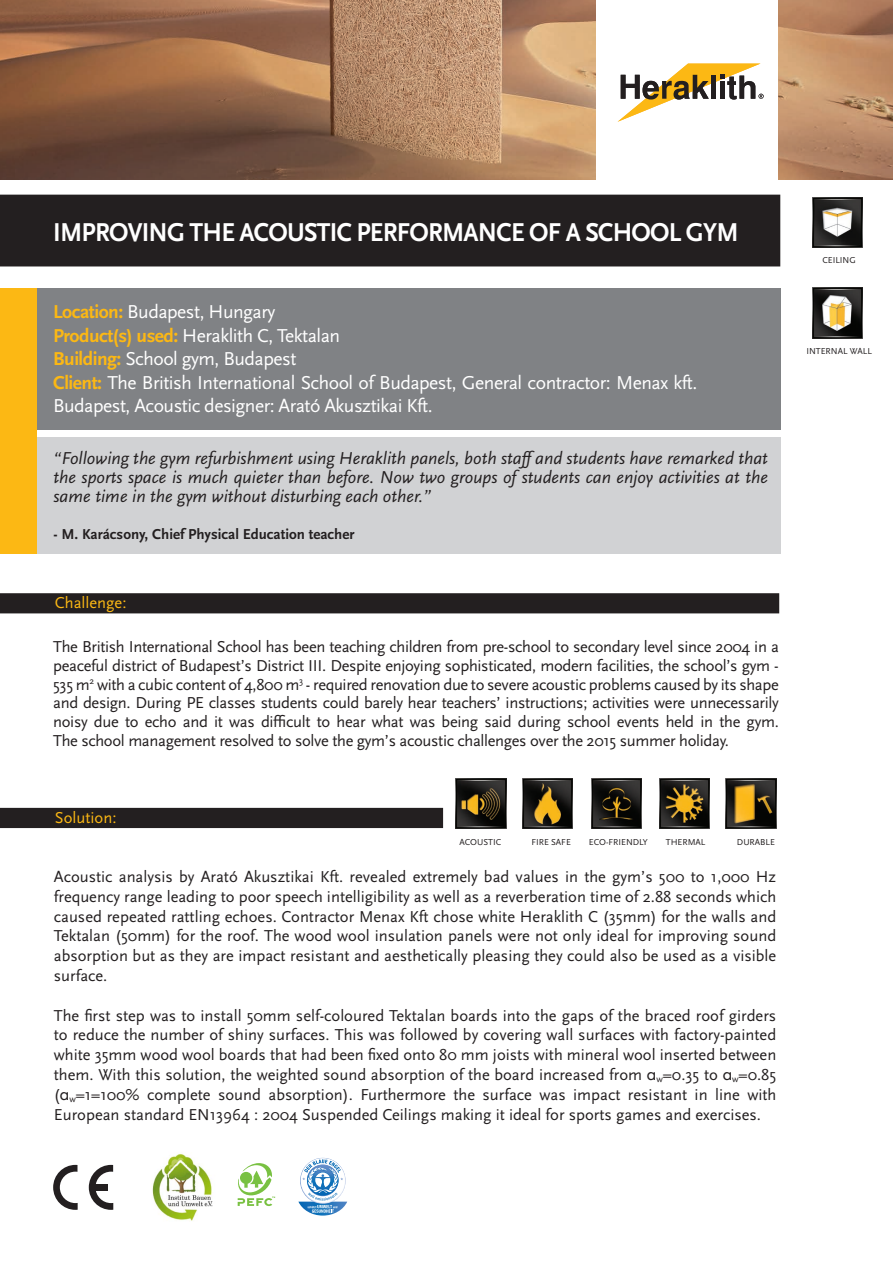
<style>
.page{position:relative;width:893px;height:1263px;background:#fff}
.page>*{position:absolute;margin:0;border:0;box-sizing:border-box;transform-origin:0 0}
.t1{font:700 27px "Scala Sans Pro";letter-spacing:-.03em;color:#fff;scale:.94 1}
.t2{font:19.5px/23.4px "Scala Sans Pro";letter-spacing:-.025em;color:#fff}
.t3{font:italic 18px/18.8px "Scala Sans Pro";color:#231f20;text-align:justify}
.t4{font:16.5px/19.8px "Scala Sans Pro";color:#231f20;text-align:justify}
.t5{font:16.5px "Scala Sans Pro";color:#fcb814}
.t6{font:700 15px "Scala Sans Pro";color:#231f20}
.t7{font:9px "Scala Sans Pro";color:#231f20}
.s1{font-weight:700;color:#fcb814}
.s2{font-family:"Futura Std"}
</style>
<div class="page">
<div style="left:37px;top:437px;width:743px;height:117px;background:#d1d2d4"></div>
<div style="left:0;top:288px;width:780px;height:142px;background:#808285"></div>
<div style="left:0;top:195px;width:780px;height:71px;background:#231f20"></div>
<img style="left:0;top:0;width:893px;height:180px">
<div style="left:596px;top:0;width:182px;height:182px;background:#fff"></div>
<div style="left:0;top:288px;width:37px;height:266px;background:#fcb814"></div>
<div style="left:0;top:593px;width:779px;height:20px;background:#231f20"></div>
<div style="left:0;top:808px;width:443px;height:20px;background:#231f20"></div>
<img style="left:812px;top:197px;width:51px;height:51px">
<img style="left:812px;top:288px;width:51px;height:50px">
<img style="left:659px;top:778px;width:51px;height:51px">
<img style="left:455px;top:778px;width:51px;height:51px">
<img style="left:522px;top:778px;width:50px;height:50px">
<img style="left:726px;top:778px;width:50px;height:51px">
<img style="left:591px;top:778px;width:51px;height:50px">
<svg style="left:53px;top:1165px;width:25px;height:45px"></svg>
<svg style="left:89px;top:1165px;width:24px;height:45px"></svg>
<div style="left:94px;top:1184px;width:14px;height:7px;background:#231f20"></div>
<svg style="left:298px;top:1158px;width:49px;height:57px"></svg>
<svg style="left:238px;top:1163px;width:37px;height:43px"></svg>
<svg style="left:618px;top:64px;width:145px;height:58px"></svg>
<img style="left:152px;top:1153px;width:61px;height:68px">
<p class="t1" style="left:53px;top:216px;width:731px">IMPROVING THE ACOUSTIC PERFORMANCE OF A SCHOOL GYM</p>
<p class="t2" style="left:53px;top:300px;width:224px"><span class="s1">Location:</span> Budapest, Hungary</p>
<p class="t2" style="left:53px;top:324px;width:289px"><span class="s1">Product(s) used:</span> Heraklith C, Tektalan</p>
<p class="t2" style="left:53px;top:347px;width:245px"><span class="s1">Building:</span> School gym, Budapest</p>
<p class="t2" style="left:53px;top:370px;width:646px"><span class="s1">Client:</span> The British International School of Budapest, General contractor: Menax kft.<br>Budapest, Acoustic designer: Arató Akusztikai Kft.</p>
<p class="t3" style="left:54px;top:449px;width:716px">“Following the gym refurbishment using Heraklith panels, both staffand students have remarked that the sports space is much quieter than before. Now two groups of students can enjoy activities at the same time in the gym without disturbing each other.”</p>
<p class="t6" style="left:54px;top:525px;width:302px">- M. Karácsony, Chief Physical Education teacher</p>
<p class="t5" style="left:55px;top:593px;width:73px">Challenge:</p>
<p class="t4" style="left:53px;top:637px;width:727px;line-height:18.8px">The British International School has been teaching children from pre-school to secondary level since 2004 in a peaceful district of Budapest’s District III. Despite enjoying sophisticated, modern facilities, the school’s gym - 535 m<sup>2</sup> with a cubic content of 4,800 m<sup>3</sup> - required renovation due to severe acoustic problems caused by its shape and design. During PE classes students could barely hear teachers’ instructions; activities were unnecessarily noisy due to echo and it was difficult to hear what was being said during school events held in the gym.<br>The school management resolved to solve the gym’s acoustic challenges over the 2015 summer holiday.</p>
<p class="t5" style="left:55px;top:807px;width:63px">Solution:</p>
<p class="t7" style="left:459px;top:836px;width:43px">ACOUSTIC</p>
<p class="t7" style="left:531px;top:836px;width:41px">FIRE SAFE</p>
<p class="t7" style="left:589px;top:836px;width:60px">ECO-FRIENDLY</p>
<p class="t7" style="left:666px;top:836px;width:41px">THERMAL</p>
<p class="t7" style="left:737px;top:836px;width:39px">DURABLE</p>
<p class="t4" style="left:54px;top:867px;width:724px">Acoustic analysis by Arató Akusztikai Kft. revealed extremely bad values in the gym’s 500 to 1,000 Hz frequency range leading to poor speech intelligibility as well as a reverberation time of 2.88 seconds which caused repeated rattling echoes. Contractor Menax Kft chose white Heraklith C (35mm) for the walls and Tektalan (50mm) for the roof. The wood wool insulation panels were not only ideal for improving sound absorption but as they are impact resistant and aesthetically pleasing they could also be used as a visible surface.</p>
<p class="t4" style="left:54px;top:1005px;width:724px">The first step was to install 50mm self-coloured Tektalan boards into the gaps of the braced roof girders to reduce the number of shiny surfaces. This was followed by covering wall surfaces with factory-painted white 35mm wood wool boards that had been fixed onto 80 mm joists with mineral wool inserted between them. With this solution, the weighted sound absorption of the board increased from <span class="s2">a</span><sub>w</sub>=0.35 to <span class="s2">a</span><sub>w</sub>=0.85 (<span class="s2">a</span><sub>w</sub>=1=100% complete sound absorption). Furthermore the surface was impact resistant in line with European standard EN13964 : 2004 Suspended Ceilings making it ideal for sports games and exercises.</p>
<p class="t7" style="left:822px;top:255px;width:35px">CEILING</p>
<p class="t7" style="left:806px;top:346px;width:67px">INTERNAL WALL</p>
</div>
